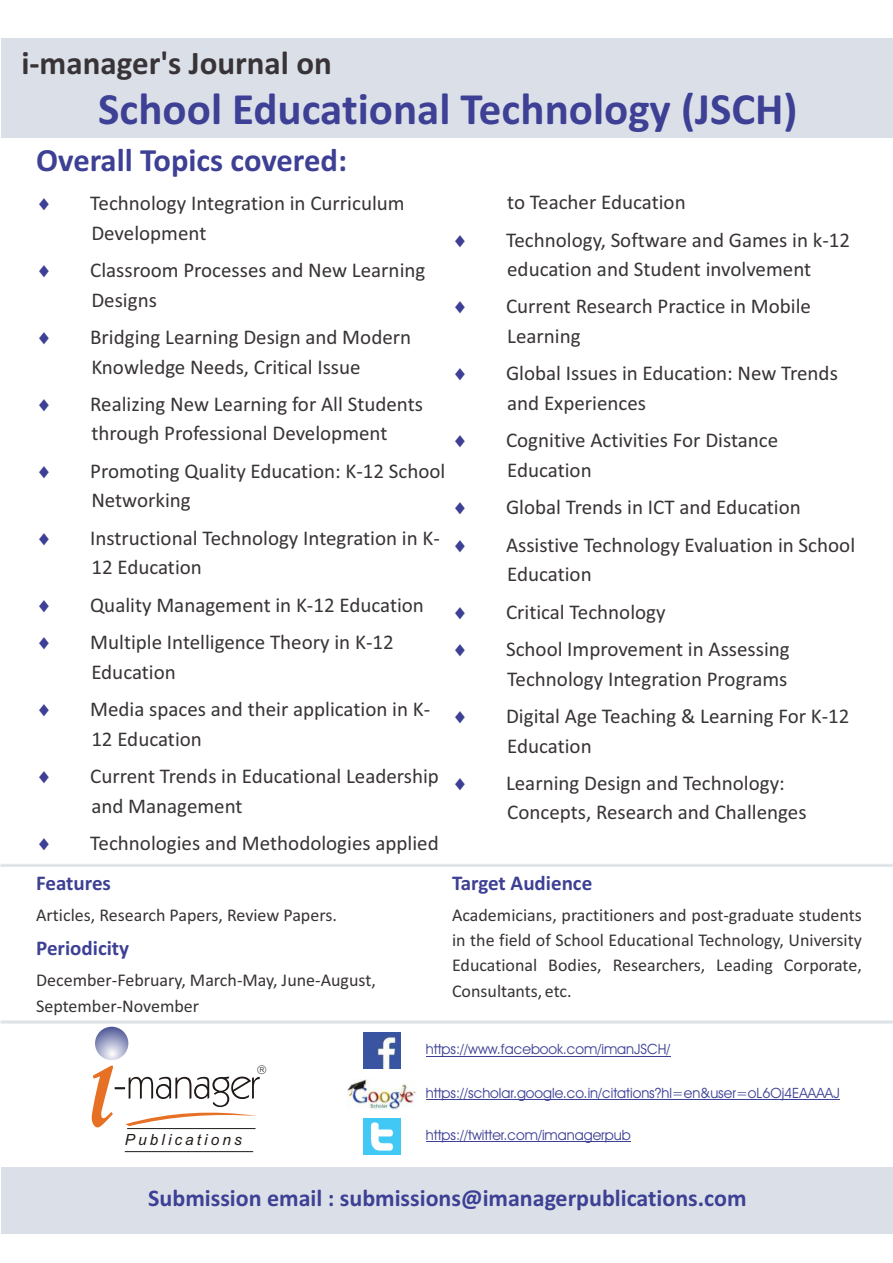
<style>
.page{position:relative;width:893px;height:1263px;background:#fff}
.page>*{position:absolute;margin:0;border:0;box-sizing:border-box;transform-origin:0 0}
.t1{font:700 45px "Calibri";color:#3d4094}
.t2{font:700 33px "Calibri";color:#383336}
.t3{font:700 32.55px "Calibri";color:#3d4094}
.t4{font:700 24px "Calibri";color:#3d4094}
.t5{font:21px/29.5px "Calibri";color:#383336}
.t6{font:700 21px "Calibri";color:#3d4094}
.t7{font:18px/25.2px "Calibri";color:#383336;text-align:justify}
.t8{font:italic 15.3px "Arial";letter-spacing:.2em;color:#1f1a17}
.t9{font:14.25px "Avant Garde IT Cby BT";color:#3d4094}
.s1{color:#3d4094}
</style>
<div class="page">
<div style="left:1px;top:38px;width:891px;height:99px;background:#dbe0e8"></div>
<div style="left:1px;top:1167px;width:891px;height:67px;background:#dbe0e8"></div>
<svg style="left:1px;top:864px;width:892px;height:3px;background:#e2e5e8"></svg>
<svg style="left:1px;top:1020px;width:892px;height:3px;background:#e3e7ea"></svg>
<hr style="left:125px;top:1151px;width:128px;height:1px;background:#1f1a17">
<svg style="left:95px;top:1027px;width:33px;height:33px"></svg>
<img style="left:364px;top:1118px;width:36px;height:37px">
<hr style="left:426px;top:1141px;width:205px;height:1px;background:#3d4094">
<img style="left:348px;top:1079px;width:68px;height:30px">
<img style="left:364px;top:1032px;width:36px;height:37px">
<hr style="left:426px;top:1056px;width:245px;height:1px;background:#3d4094">
<hr style="left:426px;top:1099px;width:414px;height:1px;background:#3d4094">
<svg style="left:91px;top:1065px;width:169px;height:65px"></svg>
<h2 class="t2" style="left:21px;top:50px;width:312px">i‐manager's Journal on</h2>
<h1 class="t1" style="left:98px;top:90px;width:701px">School Educational Technology (JSCH)</h1>
<h3 class="t3" style="left:36px;top:146px;width:312px">Overall Topics covered:</h3>
<p class="t5" style="left:91px;top:190px;width:315px;text-indent:-55px"><span class="s1">◻</span> Technology Integration in Curriculum<br>Development</p>
<p class="t5" style="left:91px;top:257px;width:336px;text-indent:-55px"><span class="s1">◻</span> Classroom Processes and New Learning<br>Designs</p>
<p class="t5" style="left:36px;top:324px;width:376px;text-align:center"><span class="s1">◻</span> Bridging Learning Design and Modern<br>Knowledge Needs, Critical Issue</p>
<p class="t5" style="left:91px;top:391px;width:333px;text-indent:-55px"><span class="s1">◻</span> Realizing New Learning for All Students through Professional Development</p>
<p class="t5" style="left:91px;top:458px;width:356px;text-indent:-55px"><span class="s1">◻</span> Promoting Quality Education: K‐12 School<br>Networking</p>
<p class="t5" style="left:91px;top:525px;width:350px;text-indent:-55px"><span class="s1">◻</span> Instructional Technology Integration in K‐<br>12 Education</p>
<p class="t5" style="left:36px;top:592px;width:389px"><span class="s1">◻</span> Quality Management in K‐12 Education</p>
<p class="t5" style="left:91px;top:629px;width:304px;text-indent:-55px"><span class="s1">◻</span> Multiple Intelligence Theory in K‐12<br>Education</p>
<p class="t5" style="left:91px;top:696px;width:340px;text-indent:-55px"><span class="s1">◻</span> Media spaces and their application in K‐<br>12 Education</p>
<p class="t5" style="left:91px;top:763px;width:349px;text-indent:-55px"><span class="s1">◻</span> Current Trends in Educational Leadership and Management</p>
<p class="t5" style="left:36px;top:830px;width:404px"><span class="s1">◻</span> Technologies and Methodologies applied</p>
<p class="t5" style="left:507px;top:189px;width:180px">to Teacher Education</p>
<p class="t5" style="left:507px;top:226px;width:344px;text-indent:-55px"><span class="s1">◻</span> Technology, Software and Games in k‐12 education and Student involvement</p>
<p class="t5" style="left:507px;top:293px;width:305px;text-indent:-55px"><span class="s1">◻</span> Current Research Practice in Mobile<br>Learning</p>
<p class="t5" style="left:507px;top:360px;width:332px;text-indent:-55px"><span class="s1">◻</span> Global Issues in Education: New Trends and Experiences</p>
<p class="t5" style="left:507px;top:427px;width:273px;text-indent:-55px"><span class="s1">◻</span> Cognitive Activities For Distance<br>Education</p>
<p class="t5" style="left:452px;top:494px;width:350px"><span class="s1">◻</span> Global Trends in ICT and Education</p>
<p class="t5" style="left:507px;top:532px;width:349px;text-indent:-55px"><span class="s1">◻</span> Assistive Technology Evaluation in School<br>Education</p>
<p class="t5" style="left:452px;top:599px;width:215px"><span class="s1">◻</span> Critical Technology</p>
<p class="t5" style="left:452px;top:636px;width:339px;text-align:right"><span class="s1">◻</span> School Improvement in Assessing<br>Technology Integration Programs</p>
<p class="t5" style="left:507px;top:703px;width:344px;text-indent:-55px"><span class="s1">◻</span> Digital Age Teaching &amp; Learning For K‐12<br>Education</p>
<p class="t5" style="left:507px;top:770px;width:301px;text-indent:-55px"><span class="s1">◻</span> Learning Design and Technology:<br>Concepts, Research and Challenges</p>
<p class="t6" style="left:36px;top:874px;width:76px">Features</p>
<p class="t7" style="left:36px;top:904px;width:302px">Articles, Research Papers, Review Papers.</p>
<p class="t6" style="left:36px;top:939px;width:95px">Periodicity</p>
<p class="t7" style="left:36px;top:969px;width:341px">December‐February, March‐May, June‐August,<br>September‐November</p>
<p class="t6" style="left:452px;top:874px;width:142px">Target Audience</p>
<p class="t7" style="left:452px;top:904px;width:411px">Academicians, practitioners and post‐graduate students in the field of School Educational Technology, University Educational Bodies, Researchers, Leading Corporate, Consultants, etc.</p>
<p class="t9" style="left:426px;top:1044px;width:246px">https://www.facebook.com/imanJSCH/</p>
<p class="t9" style="left:426px;top:1087px;width:415px">https://scholar.google.co.in/citations?hl=en&amp;user=oL6Oj4EAAAAJ</p>
<p class="t8" style="left:125px;top:1134px;width:118px">Publications</p>
<p class="t9" style="left:426px;top:1129px;width:206px">https://twitter.com/imanagerpub</p>
<p class="t4" style="left:148px;top:1188px;width:600px">Submission email : submissions@imanagerpublications.com</p>
</div>
